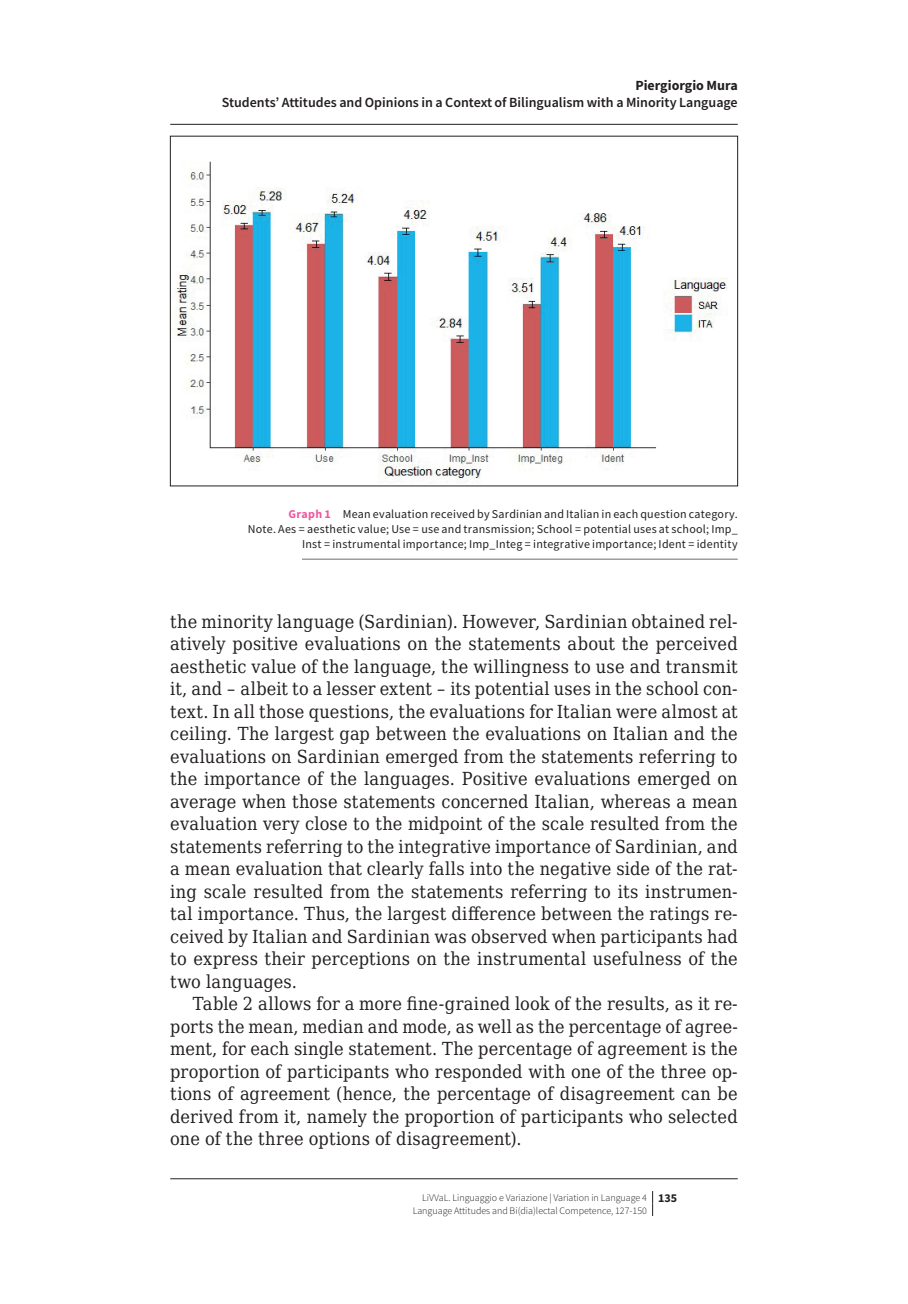
<style>
.page{position:relative;width:908px;height:1304px;background:#fff}
.page>*{position:absolute;margin:0;border:0;box-sizing:border-box;transform-origin:0 0}
.t1{font:18px/22.4px "DejaVu Serif Condensed";letter-spacing:.01em;color:#231f20;text-align:justify}
.t2{font:600 14px "Source Sans Pro";color:#231f20}
.t3{font:700 14px "Source Sans Pro";color:#231f20}
.t4{font:12px/15px "Source Sans Pro";letter-spacing:.02em;color:#231f20;text-align:right}
.t5{font:300 10px/12.4px "Source Sans Pro";color:#231f20}
.s1{font-weight:700;color:#ef59a1}
.s2{font-weight:700;font-size:12px}
</style>
<div class="page">
<svg style="left:652px;top:1191px;width:1px;height:25px"></svg>
<img style="left:172px;top:161px;width:556px;height:323px">
<hr style="left:302px;top:559px;width:435px;height:1px;background:#6c6d70">
<hr style="left:170px;top:124px;width:567px;height:1px;background:#231f20">
<hr style="left:170px;top:1178px;width:567px;height:1px;background:#231f20">
<p class="t3" style="left:635px;top:76px;width:104px">Piergiorgio Mura</p>
<p class="t2" style="left:222px;top:94px;width:517px">Students’ Attitudes and Opinions in a Context of Bilingualism with a Minority Language</p>
<p class="t4" style="left:248px;top:506px;width:491px"><span class="s1">Graph 1</span> Mean evaluation received by Sardinian and Italian in each question category.<br>Note. Aes = aesthetic value; Use = use and transmission; School = potential uses at school; Imp_<br>Inst = instrumental importance; Imp_Integ = integrative importance; Ident = identity</p>
<p class="t1" style="left:170px;top:610px;width:568px">the minority language (Sardinian). However, Sardinian obtained rel&shy;atively positive evaluations on the statements about the perceived aesthetic value of the language, the willingness to use and transmit it, and – albeit to a lesser extent – its potential uses in the school con&shy;text. In all those questions, the evaluations for Italian were almost at ceiling. The largest gap between the evaluations on Italian and the evaluations on Sardinian emerged from the statements referring to the importance of the languages. Positive evaluations emerged on average when those statements concerned Italian, whereas a mean evaluation very close to the midpoint of the scale resulted from the statements referring to the integrative importance of Sardinian, and a mean evaluation that clearly falls into the negative side of the rat&shy;ing scale resulted from the statements referring to its instrumen&shy;tal importance. Thus, the largest difference between the ratings re&shy;ceived by Italian and Sardinian was observed when participants had to express their perceptions on the instrumental usefulness of the two languages.</p>
<p class="t1" style="left:170px;top:992px;width:568px;text-indent:23px">Table 2 allows for a more fine-grained look of the results, as it re&shy;ports the mean, median and mode, as well as the percentage of agree&shy;ment, for each single statement. The percentage of agreement is the proportion of participants who responded with one of the three op&shy;tions of agreement (hence, the percentage of disagreement can be derived from it, namely the proportion of participants who selected one of the three options of disagreement).</p>
<p class="t5" style="left:412px;top:1191px;width:266px;text-indent:9px">LiVVaL. Linguaggio e Variazione | Variation in Language 4 <span class="s2">135<br></span>Language Attitudes and Bi(dia)lectal Competence, 127-150</p>
</div>
